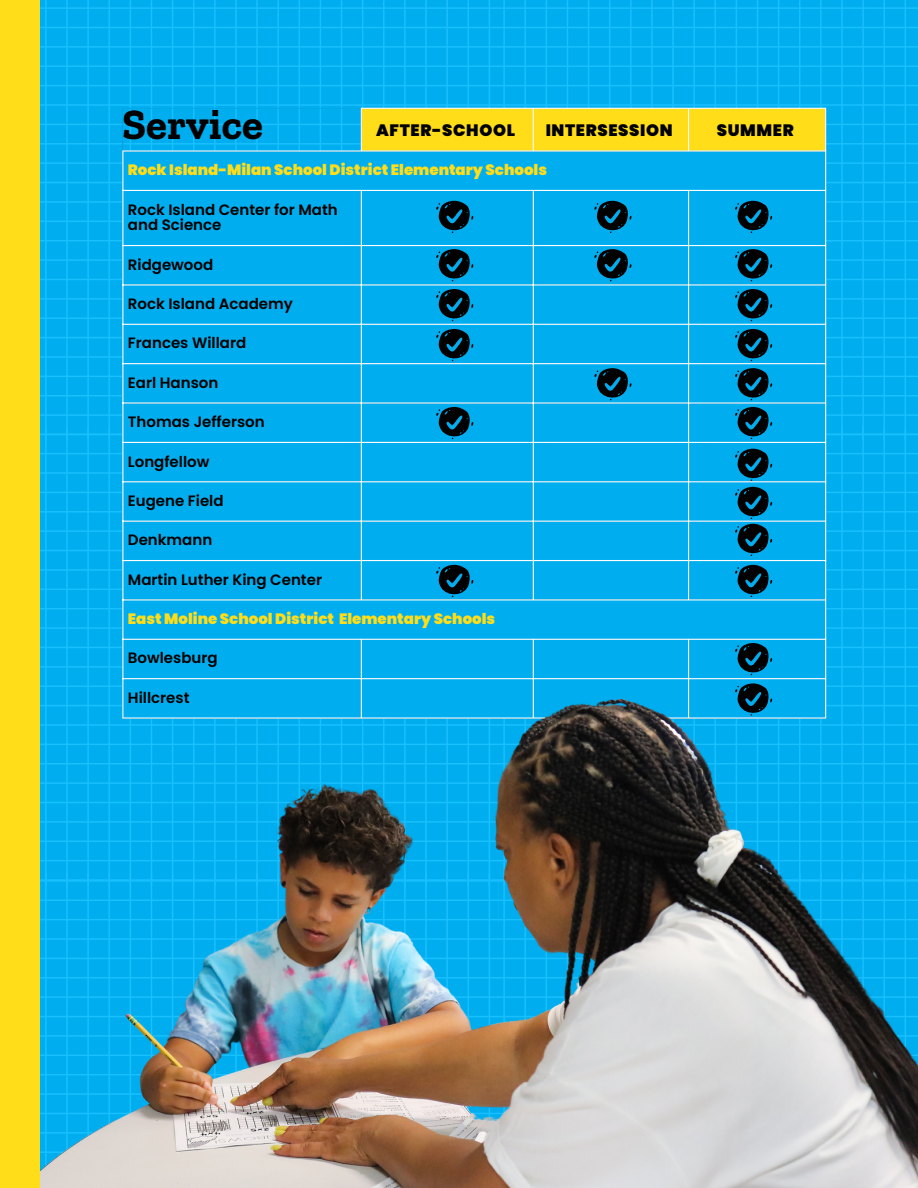
<style>
.page{position:relative;width:918px;height:1188px;background:#fff}
.page>*{position:absolute;margin:0;border:0;box-sizing:border-box;transform-origin:0 0}
.t1{font:700 43.2px "Zilla Slab";color:#000}
.t2{font:900 16.5px "Poppins";letter-spacing:.04em;color:#000}
.t3{font:600 15px/15.8px "Poppins";color:#000}
.t4{font:900 15px "Poppins";color:#ffdd18}
</style>
<div class="page">
<svg style="left:40px;top:0;width:458px;height:426px;background:#03b0f1"></svg>
<svg style="left:40px;top:426px;width:82px;height:274px;background:#03b0f1"></svg>
<svg style="left:498px;top:0;width:420px;height:426px;background:#04b0f1"></svg>
<svg style="left:826px;top:426px;width:92px;height:274px;background:#04b0f1"></svg>
<div style="left:362px;top:109px;width:463px;height:41px;background:#ffdd18"></div>
<div style="left:123px;top:152px;width:702px;height:548px;background:#00aeef"></div>
<hr style="left:122px;top:109px;width:1px;height:41px;background:#00aeef">
<hr style="left:122px;top:108px;width:239px;height:1px;background:#00aeef">
<hr style="left:122px;top:152px;width:1px;height:565px;background:#fff">
<hr style="left:361px;top:109px;width:1px;height:41px;background:#fff">
<hr style="left:361px;top:191px;width:1px;height:408px;background:#fff">
<hr style="left:361px;top:640px;width:1px;height:77px;background:#fff">
<hr style="left:533px;top:109px;width:1px;height:41px;background:#fff">
<hr style="left:533px;top:191px;width:1px;height:408px;background:#fff">
<hr style="left:533px;top:640px;width:1px;height:77px;background:#fff">
<hr style="left:688px;top:109px;width:1px;height:41px;background:#fff">
<hr style="left:688px;top:191px;width:1px;height:408px;background:#fff">
<hr style="left:688px;top:640px;width:1px;height:77px;background:#fff">
<hr style="left:825px;top:109px;width:1px;height:608px;background:#fff">
<hr style="left:361px;top:108px;width:465px;height:1px;background:#fff">
<hr style="left:122px;top:150px;width:704px;height:2px;background:#fff">
<hr style="left:122px;top:190px;width:704px;height:1px;background:#fff">
<hr style="left:122px;top:245px;width:704px;height:1px;background:#fff">
<hr style="left:122px;top:284px;width:704px;height:1px;background:#fff">
<hr style="left:122px;top:324px;width:704px;height:1px;background:#fff">
<hr style="left:122px;top:363px;width:704px;height:1px;background:#fff">
<hr style="left:122px;top:402px;width:704px;height:2px;background:#fff">
<hr style="left:122px;top:442px;width:704px;height:1px;background:#fff">
<hr style="left:122px;top:481px;width:704px;height:1px;background:#fff">
<hr style="left:122px;top:521px;width:704px;height:1px;background:#fff">
<hr style="left:122px;top:560px;width:704px;height:1px;background:#fff">
<hr style="left:122px;top:599px;width:704px;height:1px;background:#fff">
<hr style="left:122px;top:639px;width:704px;height:1px;background:#fff">
<hr style="left:122px;top:678px;width:704px;height:1px;background:#fff">
<img style="left:40px;top:700px;width:878px;height:488px">
<svg style="left:735px;top:201px;width:38px;height:32px"></svg>
<svg style="left:735px;top:249px;width:38px;height:33px"></svg>
<svg style="left:735px;top:289px;width:38px;height:33px"></svg>
<svg style="left:735px;top:329px;width:38px;height:33px"></svg>
<svg style="left:735px;top:368px;width:38px;height:33px"></svg>
<svg style="left:735px;top:407px;width:38px;height:33px"></svg>
<svg style="left:735px;top:449px;width:38px;height:32px"></svg>
<svg style="left:735px;top:487px;width:38px;height:69px;background:#045776"></svg>
<svg style="left:735px;top:643px;width:38px;height:33px"></svg>
<svg style="left:735px;top:683px;width:38px;height:33px"></svg>
<svg style="left:735px;top:565px;width:38px;height:32px"></svg>
<svg style="left:436px;top:565px;width:38px;height:32px"></svg>
<svg style="left:436px;top:201px;width:38px;height:32px"></svg>
<svg style="left:594px;top:201px;width:38px;height:32px"></svg>
<svg style="left:594px;top:249px;width:38px;height:33px"></svg>
<svg style="left:594px;top:368px;width:38px;height:33px"></svg>
<svg style="left:436px;top:249px;width:38px;height:33px"></svg>
<svg style="left:436px;top:289px;width:38px;height:33px"></svg>
<svg style="left:436px;top:329px;width:38px;height:33px"></svg>
<svg style="left:436px;top:407px;width:38px;height:33px"></svg>
<div style="left:0;top:0;width:40px;height:1188px;background:#ffdd18"></div>
<h1 class="t1" style="left:122px;top:98px;width:142px">Service</h1>
<p class="t2" style="left:376px;top:119px;width:140px">AFTER-SCHOOL</p>
<p class="t2" style="left:546px;top:119px;width:129px">INTERSESSION</p>
<p class="t2" style="left:717px;top:119px;width:79px">SUMMER</p>
<p class="t4" style="left:128px;top:159px;width:421px">Rock Island-Milan School District Elementary Schools</p>
<p class="t3" style="left:128px;top:201px;width:211px">Rock Island Center for Math and Science</p>
<p class="t3" style="left:128px;top:257px;width:87px">Ridgewood</p>
<p class="t3" style="left:128px;top:296px;width:166px">Rock Island Academy</p>
<p class="t3" style="left:128px;top:335px;width:120px">Frances Willard</p>
<p class="t3" style="left:128px;top:375px;width:92px">Earl Hanson</p>
<p class="t3" style="left:128px;top:414px;width:138px">Thomas Jefferson</p>
<p class="t3" style="left:128px;top:453px;width:83px">Longfellow</p>
<p class="t3" style="left:128px;top:493px;width:97px">Eugene Field</p>
<p class="t3" style="left:128px;top:532px;width:86px">Denkmann</p>
<p class="t3" style="left:128px;top:572px;width:196px">Martin Luther King Center</p>
<p class="t4" style="left:128px;top:608px;width:369px">East Moline School District Elementary Schools</p>
<p class="t3" style="left:128px;top:650px;width:91px">Bowlesburg</p>
<p class="t3" style="left:128px;top:690px;width:63px">Hillcrest</p>
</div>
